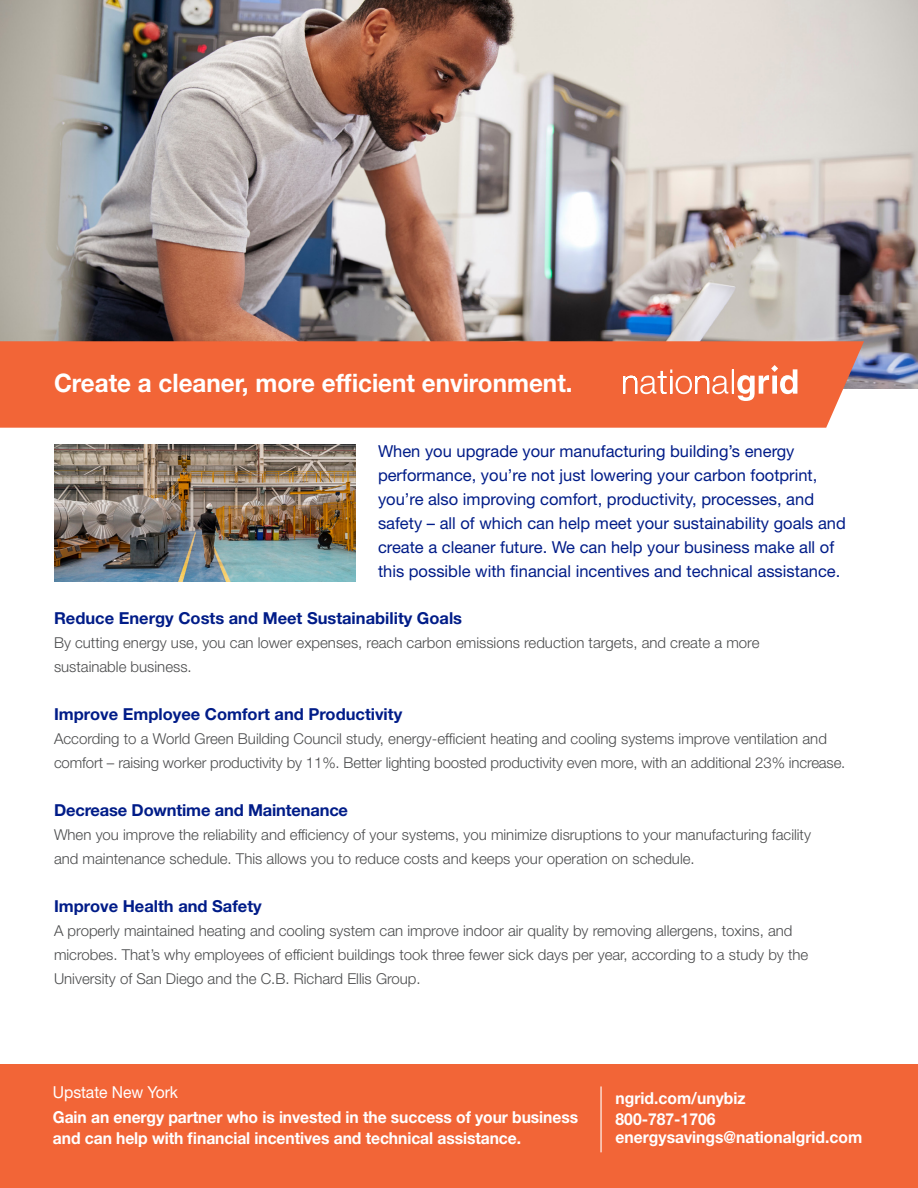
<style>
.page{position:relative;width:918px;height:1188px;background:#fff}
.page>*{position:absolute;margin:0;border:0;box-sizing:border-box;transform-origin:0 0}
.t1{font:700 25.5px "Helvetica Neue LT Std";color:#fff;scale:.95 1}
.t2{font:16.5px/24px "Helvetica Neue LT Std";color:#001c88}
.t3{font:700 16.5px/21px "Helvetica Neue LT Std";letter-spacing:-.005em;color:#fff;scale:.95 1}
.t4{font:700 16.5px "Helvetica Neue LT Std";color:#001c88}
.t5{font:16.5px "Helvetica Neue LT Std";letter-spacing:-.005em;color:#fff;scale:.95 1}
.t6{font:300 15px/24px "Helvetica Neue LT Std";color:#4b4c4d}
</style>
<div class="page">
<img style="left:0;top:0;width:918px;height:389px">
<div style="left:0;top:341px;width:864px;height:87px;background:#f26537"></div>
<svg style="left:623px;top:365px;width:174px;height:36px"></svg>
<div style="left:0;top:1065px;width:918px;height:123px;background:#f26537"></div>
<hr style="left:600px;top:1086px;width:2px;height:66px;background:#fff">
<img style="left:54px;top:445px;width:301px;height:136px">
<p class="t1" style="left:54px;top:367px;width:547px">Create a cleaner, more efficient environment.</p>
<p class="t2" style="left:378px;top:439px;width:418px">When you upgrade your manufacturing building’s energy</p>
<p class="t2" style="left:378px;top:463px;width:441px">performance, you’re not just lowering your carbon footprint, you’re also improving comfort, productivity, processes, and</p>
<p class="t2" style="left:378px;top:511px;width:469px">safety – all of which can help meet your sustainability goals and create a cleaner future. We can help your business make all of this possible with financial incentives and technical assistance.</p>
<p class="t4" style="left:54px;top:608px;width:410px">Reduce Energy Costs and Meet Sustainability Goals</p>
<p class="t6" style="left:54px;top:630px;width:707px">By cutting energy use, you can lower expenses, reach carbon emissions reduction targets, and create a more</p>
<p class="t6" style="left:54px;top:654px;width:139px">sustainable business.</p>
<p class="t4" style="left:54px;top:704px;width:350px">Improve Employee Comfort and Productivity</p>
<p class="t6" style="left:54px;top:726px;width:793px">According to a World Green Building Council study, energy-efficient heating and cooling systems improve ventilation and comfort – raising worker productivity by 11%. Better lighting boosted productivity even more, with an additional 23% increase.</p>
<p class="t4" style="left:54px;top:800px;width:296px">Decrease Downtime and Maintenance</p>
<p class="t6" style="left:54px;top:822px;width:759px">When you improve the reliability and efficiency of your systems, you minimize disruptions to your manufacturing facility</p>
<p class="t6" style="left:54px;top:846px;width:642px">and maintenance schedule. This allows you to reduce costs and keeps your operation on schedule.</p>
<p class="t4" style="left:54px;top:896px;width:209px">Improve Health and Safety</p>
<p class="t6" style="left:54px;top:918px;width:740px">A properly maintained heating and cooling system can improve indoor air quality by removing allergens, toxins, and</p>
<p class="t6" style="left:54px;top:942px;width:756px">microbes. That’s why employees of efficient buildings took three fewer sick days per year, according to a study by the</p>
<p class="t6" style="left:54px;top:966px;width:368px">University of San Diego and the C.B. Richard Ellis Group.</p>
<p class="t5" style="left:53px;top:1082px;width:133px">Upstate New York</p>
<p class="t3" style="left:53px;top:1106px;width:554px">Gain an energy partner who is invested in the success of your business and can help with financial incentives and technical assistance.</p>
<p class="t3" style="left:616px;top:1087px;width:138px">ngrid.com/unybiz</p>
<p class="t3" style="left:616px;top:1108px;width:107px">800-787-1706</p>
<p class="t3" style="left:616px;top:1126px;width:261px">energysavings@nationalgrid.com</p>
</div>
